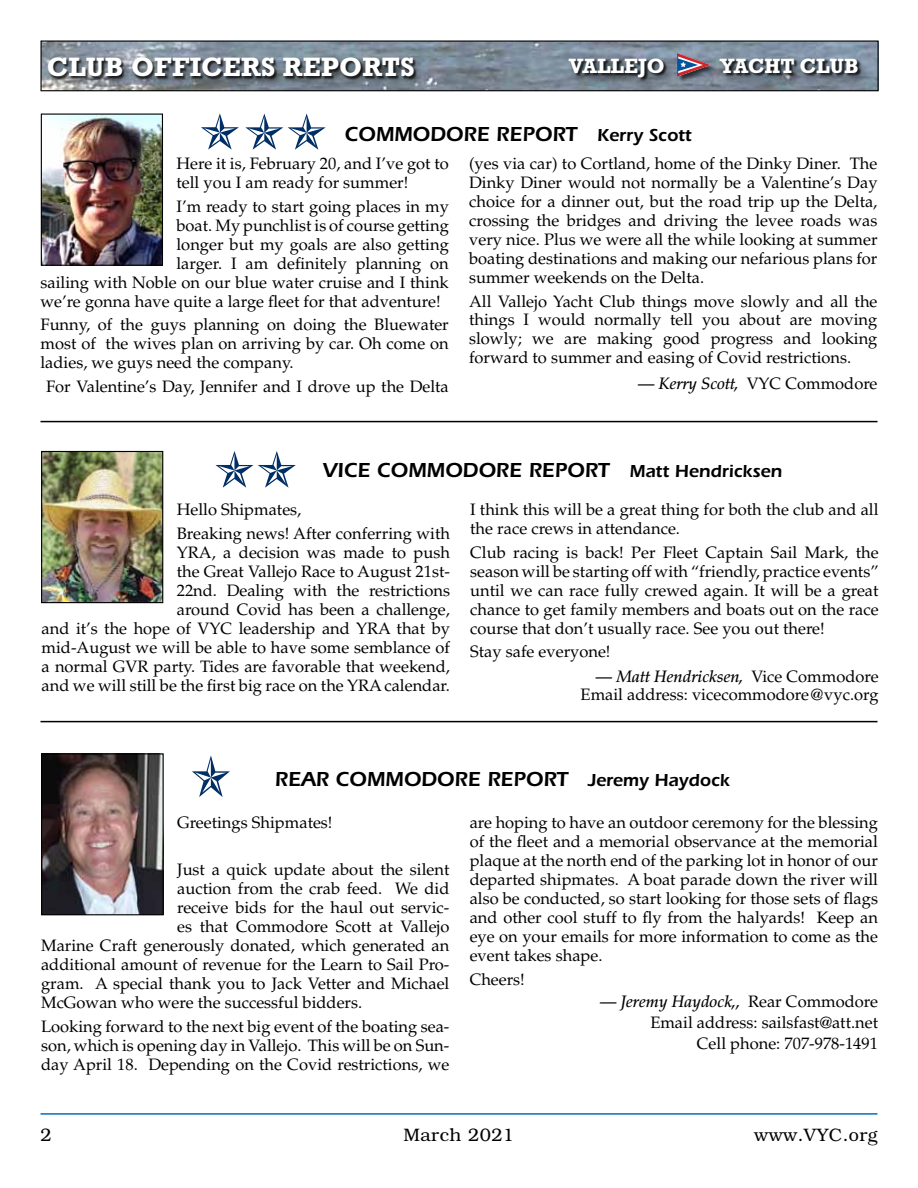
<style>
.page{position:relative;width:918px;height:1188px;background:#fff}
.page>*{position:absolute;margin:0;border:0;box-sizing:border-box;transform-origin:0 0}
.t1{font:700 27px "Rockwell";letter-spacing:.01em;color:#fff}
.t2{font:600 21px "Itc Eras";color:#000}
.t3{font:700 21px "Rockwell";color:#fff}
.t4{font:300 18px "Bookman";letter-spacing:.025em;color:#000}
.t5{font:16.5px/18.9px "Palatino";color:#000;text-align:justify}
.t6{font:italic 500 16.5px "Palatino";color:#000}
.s1{font-size:18px}
.s2{font-weight:400;font-style:normal}
.s3{font-weight:500;font-style:italic}
</style>
<div class="page">
<img style="left:42px;top:42px;width:835px;height:47px">
<div style="left:40px;top:40px;width:839px;height:51px;border:1px solid #000"></div>
<div style="left:44px;top:54px;width:825px;height:36px;background:#000;opacity:.5"></div>
<div style="left:49px;top:57px;width:813px;height:24px;background:#000;opacity:.75"></div>
<hr style="left:40px;top:1113px;width:838px;height:2px;background:#0072bc">
<div style="left:677px;top:53px;width:40px;height:30px;background:#000;opacity:.67"></div>
<svg style="left:677px;top:53px;width:33px;height:24px"></svg>
<svg style="left:201px;top:113px;width:38px;height:37px"></svg>
<svg style="left:245px;top:114px;width:81px;height:36px"></svg>
<img style="left:43px;top:116px;width:118px;height:148px">
<div style="left:41px;top:114px;width:122px;height:152px;border:1px solid #000"></div>
<svg style="left:215px;top:451px;width:81px;height:37px"></svg>
<hr style="left:40px;top:421px;width:838px;height:1px;background:#000">
<img style="left:43px;top:453px;width:118px;height:148px">
<div style="left:41px;top:451px;width:122px;height:152px;border:1px solid #000"></div>
<svg style="left:192px;top:755px;width:38px;height:42px"></svg>
<img style="left:43px;top:755px;width:119px;height:158px">
<div style="left:41px;top:753px;width:123px;height:162px;border:1px solid #000"></div>
<hr style="left:40px;top:721px;width:838px;height:1px;background:#000">
<h1 class="t1" style="left:47px;top:51px;width:369px">CLUB OFFICERS REPORTS</h1>
<p class="t3" style="left:569px;top:53px;width:97px">VALLEJO</p>
<p class="t3" style="left:720px;top:53px;width:140px">YACHT CLUB</p>
<p class="t2" style="left:345px;top:122px;width:349px">COMMODORE REPORT <span class="s1">Kerry Scott</span></p>
<p class="t5" style="left:177px;top:154px;width:274px">Here it is, February 20, and I’ve got to tell you I am ready for summer!</p>
<p class="t5" style="left:177px;top:197px;width:274px">I’m ready to start going places in my</p>
<p class="t5" style="left:177px;top:216px;width:274px">boat. My punchlist is of course getting</p>
<p class="t5" style="left:177px;top:235px;width:274px">longer but my goals are also getting</p>
<p class="t5" style="left:177px;top:254px;width:274px">larger. I am definitely planning on</p>
<p class="t5" style="left:41px;top:273px;width:410px">sailing with Noble on our blue water cruise and I think</p>
<p class="t5" style="left:41px;top:292px;width:402px">we’re gonna have quite a large fleet for that adventure!</p>
<p class="t5" style="left:41px;top:315px;width:410px">Funny, of the guys planning on doing the Bluewater most of the wives plan on arriving by car. Oh come on ladies, we guys need the company.</p>
<p class="t5" style="left:46px;top:377px;width:404px">For Valentine’s Day, Jennifer and I drove up the Delta</p>
<p class="t5" style="left:469px;top:154px;width:410px">(yes via car) to Cortland, home of the Dinky Diner. The Dinky Diner would not normally be a Valentine’s Day choice for a dinner out, but the road trip up the Delta, crossing the bridges and driving the levee roads was very nice. Plus we were all the while looking at summer boating destinations and making our nefarious plans for summer weekends on the Delta.</p>
<p class="t5" style="left:469px;top:292px;width:410px">All Vallejo Yacht Club things move slowly and all the things I would normally tell you about are moving slowly; we are making good progress and looking forward to summer and easing of Covid restrictions.</p>
<p class="t6" style="left:638px;top:373px;width:241px">— Kerry Scott, <span class="s2">VYC Commodore</span></p>
<p class="t2" style="left:323px;top:458px;width:461px">VICE COMMODORE REPORT <span class="s1">Matt Hendricksen</span></p>
<p class="t5" style="left:177px;top:498px;width:275px;line-height:23.5px">Hello Shipmates,<br>Breaking news! After conferring with</p>
<p class="t5" style="left:42px;top:543px;width:410px;text-align:right">YRA, a decision was made to push<br>the Great Vallejo Race to August 21st-<br>22nd. Dealing with the restrictions<br>around Covid has been a challenge,<br>and it’s the hope of VYC leadership and YRA that by mid-August we will be able to have some semblance of a normal GVR party. Tides are favorable that weekend, and we will still be the first big race on the YRA calendar.</p>
<p class="t5" style="left:470px;top:501px;width:410px">I think this will be a great thing for both the club and all the race crews in attendance.</p>
<p class="t5" style="left:470px;top:543px;width:410px">Club racing is back! Per Fleet Captain Sail Mark, the season will be starting off with “friendly, practice events” until we can race fully crewed again. It will be a great chance to get family members and boats out on the race course that don’t usually race. See you out there!</p>
<p class="t5" style="left:470px;top:643px;width:142px">Stay safe everyone!</p>
<p class="t5" style="left:581px;top:668px;width:300px;line-height:18px;text-align:right"><span class="s3">— Matt Hendricksen,</span> Vice Commodore<br>Email address: vicecommodore@vyc.org</p>
<p class="t2" style="left:275px;top:767px;width:456px">REAR COMMODORE REPORT <span class="s1">Jeremy Haydock</span></p>
<p class="t5" style="left:177px;top:813px;width:157px">Greetings Shipmates!</p>
<p class="t5" style="left:177px;top:860px;width:274px">Just a quick update about the silent</p>
<p class="t5" style="left:177px;top:879px;width:274px">auction from the crab feed. We did</p>
<p class="t5" style="left:177px;top:898px;width:274px">receive bids for the haul out servic-</p>
<p class="t5" style="left:177px;top:917px;width:274px">es that Commodore Scott at Vallejo</p>
<p class="t5" style="left:41px;top:936px;width:410px">Marine Craft generously donated, which generated an</p>
<p class="t5" style="left:41px;top:955px;width:410px">additional amount of revenue for the Learn to Sail Pro-</p>
<p class="t5" style="left:41px;top:974px;width:410px">gram. A special thank you to Jack Vetter and Michael</p>
<p class="t5" style="left:41px;top:993px;width:323px">McGowan who were the successful bidders.</p>
<p class="t5" style="left:41px;top:1017px;width:410px">Looking forward to the next big event of the boating sea&shy;son, which is opening day in Vallejo. This will be on Sun&shy;day April 18. Depending on the Covid restrictions, we</p>
<p class="t5" style="left:470px;top:813px;width:410px">are hoping to have an outdoor ceremony for the blessing of the fleet and a memorial observance at the memorial plaque at the north end of the parking lot in honor of our departed shipmates. A boat parade down the river will also be conducted, so start looking for those sets of flags and other cool stuff to fly from the halyards! Keep an eye on your emails for more information to come as the event takes shape.</p>
<p class="t5" style="left:470px;top:970px;width:57px">Cheers!</p>
<p class="t5" style="left:600px;top:992px;width:279px;line-height:21px;text-align:right"><span class="s3">— Jeremy Haydock,,</span> Rear Commodore<br>Email address: sailsfast@att.net<br>Cell phone: 707-978-1491</p>
<p class="t4" style="left:40px;top:1125px;width:13px">2</p>
<p class="t4" style="left:403px;top:1125px;width:112px">March 2021</p>
<p class="t4" style="left:754px;top:1125px;width:125px">www.VYC.org</p>
</div>
